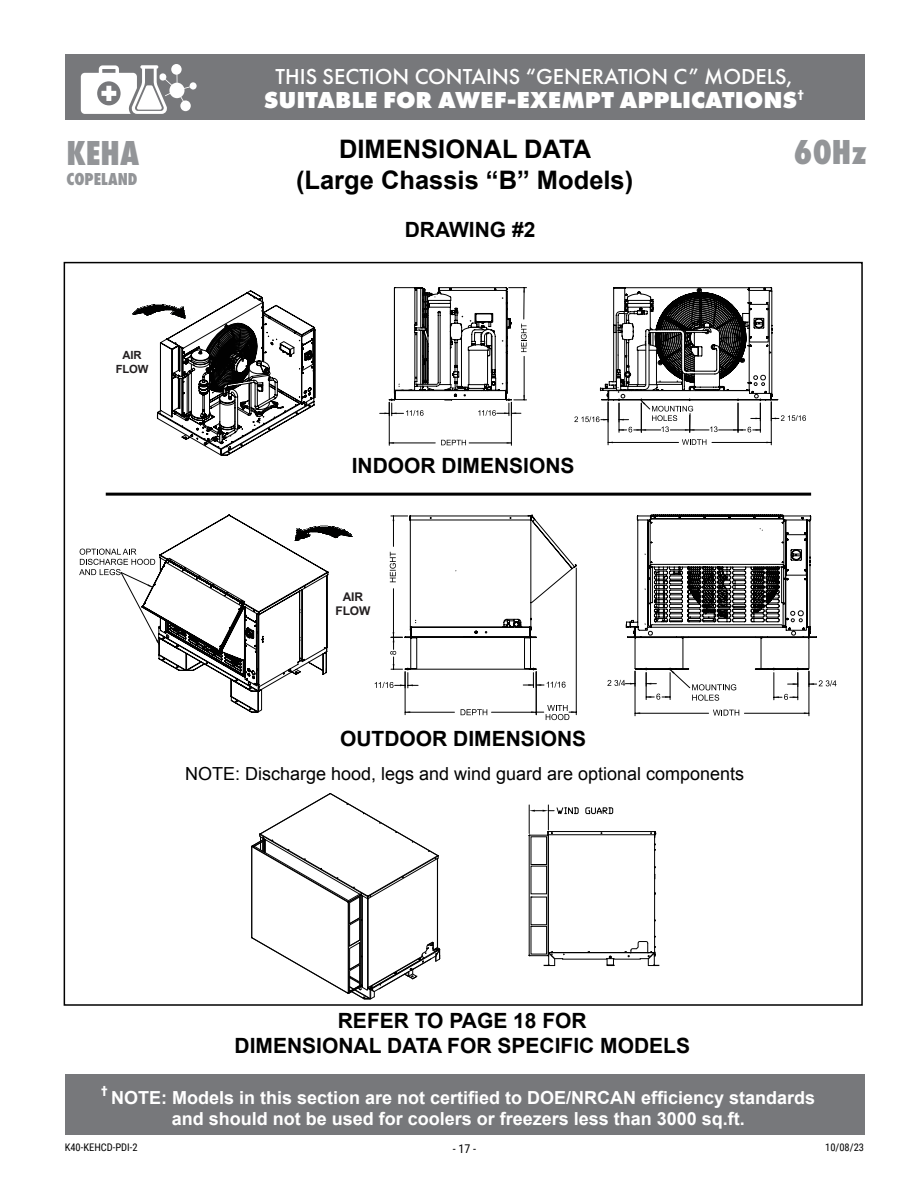
<style>
.page{position:relative;width:918px;height:1188px;background:#fff}
.page>*{position:absolute;margin:0;border:0;box-sizing:border-box;transform-origin:0 0}
.t1{font:800 36px "Futura PT Cond";color:#939598}
.t2{font:700 25.5px/30.6px "Arial";color:#000;text-align:center}
.t3{font:800 24px "Futura PT";color:#fff}
.t4{font:500 22.5px "Futura PT";color:#fff}
.t5{font:700 21px/25.2px "Arial";color:#000;text-align:center}
.t6{font:700 18px/21.6px "Arial";color:#fff;text-align:center}
.t7{font:18px "Arial";color:#000}
.t8{font:800 18px "Futura PT Cond";color:#939598}
.t9{font:700 12px/14.4px "Arial";letter-spacing:-.01em;color:#231f20;text-align:center}
.t10{font:12px "Roboto Condensed";color:#000}
.t11{font:700 11.25px/13.5px "Arial";letter-spacing:-.01em;color:#231f20;text-align:center}
.t12{font:10.5px "Roboto Condensed";color:#000}
</style>
<div class="page">
<hr style="left:106px;top:493px;width:705px;height:3px;background:#000">
<svg style="left:613px;top:287px;width:159px;height:106px"></svg>
<svg style="left:315px;top:311px;width:446px;height:135px"></svg>
<svg style="left:574px;top:402px;width:34px;height:20px"></svg>
<svg style="left:772px;top:415px;width:34px;height:6px"></svg>
<svg style="left:619px;top:400px;width:142px;height:32px"></svg>
<svg style="left:441px;top:440px;width:25px;height:5px"></svg>
<hr style="left:389px;top:402px;width:1px;height:43px;background:#010101">
<hr style="left:511px;top:402px;width:1px;height:43px;background:#010101">
<hr style="left:389px;top:443px;width:46px;height:1px;background:#010101">
<hr style="left:469px;top:443px;width:42px;height:1px;background:#010101">
<svg style="left:380px;top:287px;width:147px;height:129px"></svg>
<hr style="left:524px;top:356px;width:1px;height:44px;background:#010101">
<hr style="left:524px;top:288px;width:1px;height:31px;background:#010101">
<svg style="left:682px;top:439px;width:24px;height:6px"></svg>
<hr style="left:608px;top:402px;width:1px;height:43px;background:#010101">
<hr style="left:771px;top:402px;width:1px;height:43px;background:#010101">
<hr style="left:608px;top:442px;width:71px;height:1px;background:#010101">
<hr style="left:712px;top:442px;width:59px;height:1px;background:#010101">
<svg style="left:132px;top:290px;width:183px;height:166px"></svg>
<svg style="left:79px;top:549px;width:62px;height:62px"></svg>
<svg style="left:141px;top:515px;width:676px;height:198px"></svg>
<svg style="left:523px;top:672px;width:43px;height:16px"></svg>
<svg style="left:390px;top:552px;width:6px;height:30px"></svg>
<svg style="left:375px;top:632px;width:43px;height:56px"></svg>
<svg style="left:391px;top:516px;width:17px;height:5px"></svg>
<hr style="left:393px;top:589px;width:1px;height:48px;background:#010101">
<hr style="left:393px;top:516px;width:1px;height:30px;background:#010101">
<svg style="left:461px;top:709px;width:26px;height:6px"></svg>
<hr style="left:405px;top:672px;width:1px;height:43px;background:#010101">
<hr style="left:405px;top:712px;width:49px;height:1px;background:#010101">
<hr style="left:492px;top:712px;width:44px;height:1px;background:#010101">
<hr style="left:536px;top:672px;width:1px;height:43px;background:#010101">
<hr style="left:576px;top:568px;width:1px;height:147px;background:#010101">
<svg style="left:713px;top:710px;width:26px;height:6px"></svg>
<hr style="left:635px;top:671px;width:1px;height:45px;background:#010101">
<hr style="left:809px;top:671px;width:1px;height:45px;background:#010101">
<hr style="left:635px;top:713px;width:74px;height:1px;background:#010101">
<hr style="left:744px;top:713px;width:65px;height:1px;background:#010101">
<svg style="left:646px;top:669px;width:90px;height:32px"></svg>
<svg style="left:607px;top:671px;width:29px;height:15px"></svg>
<svg style="left:531px;top:705px;width:45px;height:15px"></svg>
<svg style="left:774px;top:673px;width:25px;height:27px"></svg>
<svg style="left:809px;top:671px;width:27px;height:16px"></svg>
<svg style="left:289px;top:526px;width:63px;height:16px"></svg>
<svg style="left:251px;top:793px;width:190px;height:207px"></svg>
<svg style="left:529px;top:805px;width:130px;height:161px"></svg>
<div style="left:65px;top:54px;width:799px;height:66px;background:#77787b"></div>
<svg style="left:81px;top:64px;width:116px;height:50px"></svg>
<div style="left:65px;top:1074px;width:799px;height:60px;background:#77787b"></div>
<h1 class="t1" style="left:66px;top:132px;width:74px">KEHA</h1>
<p class="t8" style="left:66px;top:168px;width:73px">COPELAND</p>
<p class="t11" style="left:116px;top:348px;width:34px">AIR<br>FLOW</p>
<p class="t4" style="left:276px;top:63px;width:518px">THIS SECTION CONTAINS “GENERATION C” MODELS,</p>
<h3 class="t3" style="left:264px;top:85px;width:542px">SUITABLE FOR AWEF-EXEMPT APPLICATIONS<sup>†</sup></h3>
<h2 class="t2" style="left:296px;top:135px;width:339px">DIMENSIONAL DATA<br>(Large Chassis “B” Models)</h2>
<p class="t5" style="left:405px;top:218px;width:132px">DRAWING #2</p>
<p class="t5" style="left:352px;top:454px;width:224px">INDOOR DIMENSIONS</p>
<h1 class="t1" style="left:794px;top:131px;width:75px">60Hz</h1>
<p class="t9" style="left:335px;top:589px;width:36px">AIR<br>FLOW</p>
<p class="t5" style="left:340px;top:727px;width:248px">OUTDOOR DIMENSIONS</p>
<p class="t7" style="left:185px;top:762px;width:561px">NOTE: Discharge hood, legs and wind guard are optional components</p>
<p class="t5" style="left:235px;top:1009px;width:457px">REFER TO PAGE 18 FOR<br>DIMENSIONAL DATA FOR SPECIFIC MODELS</p>
<p class="t6" style="left:101px;top:1087px;width:715px"><sup>†</sup> NOTE: Models in this section are not certified to DOE/NRCAN efficiency standards and should not be used for coolers or freezers less than 3000 sq.ft.</p>
<p class="t12" style="left:65px;top:1140px;width:74px">K40-KEHCD-PDI-2</p>
<p class="t10" style="left:453px;top:1140px;width:25px">- 17 -</p>
<p class="t12" style="left:825px;top:1140px;width:40px">10/08/23</p>
</div>
